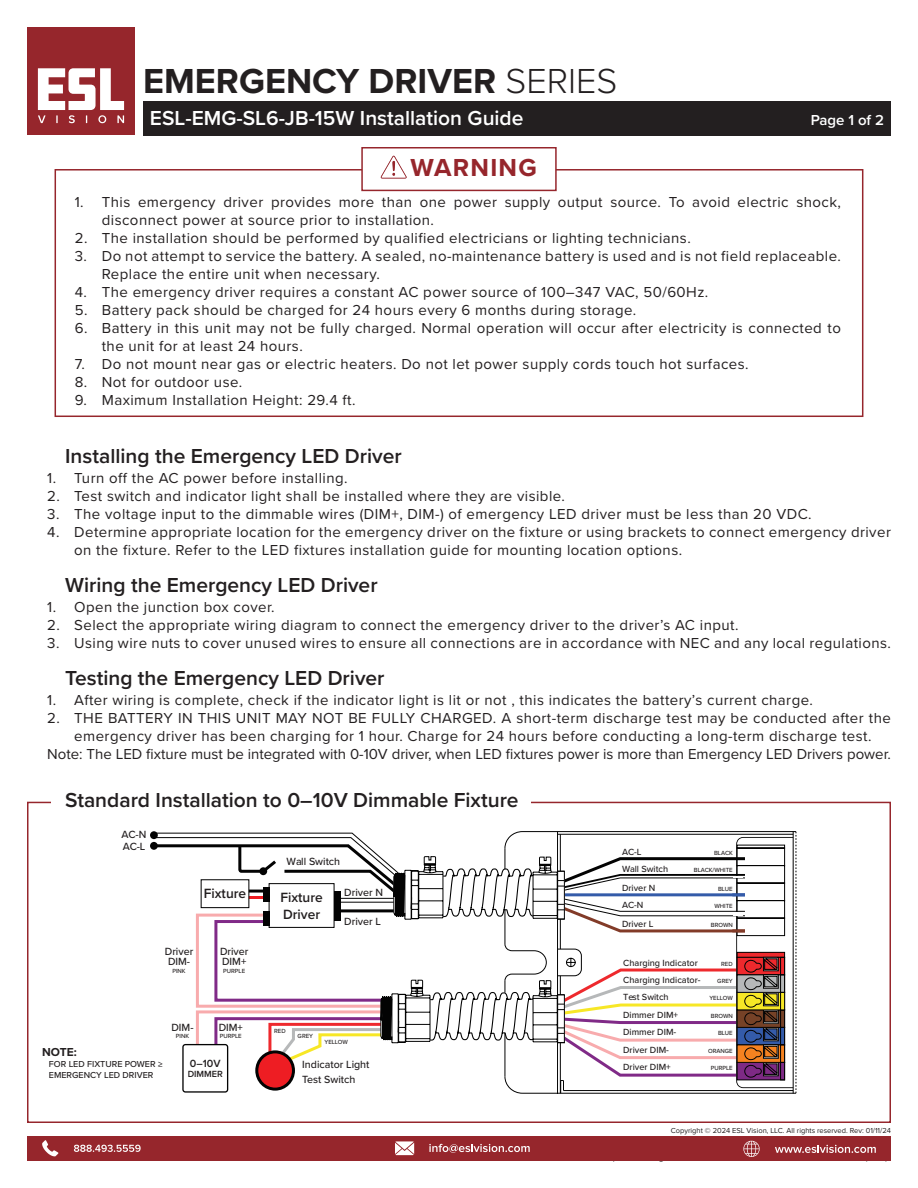
<style>
.page{position:relative;width:918px;height:1188px;background:#fff}
.page>*{position:absolute;margin:0;border:0;box-sizing:border-box;transform-origin:0 0}
.t1{font:700 36px "Proxima Nova";color:#231f20}
.subhead_color_12pt{font:700 25.5px "Proxima Nova";letter-spacing:.05em;color:#96262c}
.subhead_left_14pt{font:600 21px "Proxima Nova";color:#231f20}
.t2{font:600 21px "Proxima Nova";color:#fff}
.text-body_10pt{font:15px/18px "Proxima Nova";letter-spacing:.03em;color:#231f20}
.text-body_10pt-2{font:15px "Proxima Nova";color:#231f20}
.t3{font:600 15px "Proxima Nova";color:#fff}
.t4{font:600 13.95px/16.6px "Proxima Nova";color:#231f20}
.caption_8pt{font:700 12px "Proxima Nova";color:#231f20}
.t5{font:500 10.8px/10.8px "Proxima Nova";color:#231f20}
.t6{font:600 10.8px "Proxima Nova";color:#231f20}
.t7{font:500 9.3px/17.4px "Proxima Nova";color:#231f20}
.t8{font:600 9.3px "Proxima Nova";color:#231f20}
.caption_8pt-2{font:500 9px/10.8px "Proxima Nova";color:#231f20}
.t9{font:7.5px "Proxima Nova";color:#231f20}
.t10{font:500 6.15px "Proxima Nova";color:#231f20}
.s1{font-weight:300}
</style>
<div class="page">
<div style="left:55px;top:169px;width:808px;height:248px;border:2px solid #96262c"></div>
<div style="left:361px;top:147px;width:196px;height:44px;background:#fff;border:2px solid #96262c"></div>
<svg style="left:381px;top:156px;width:26px;height:23px"></svg>
<div style="left:27px;top:802px;width:864px;height:321px;border:2px solid #96262c"></div>
<div style="left:52px;top:790px;width:479px;height:25px;background:#fff"></div>
<svg style="left:151px;top:831px;width:646px;height:263px"></svg>
<div style="left:27px;top:1136px;width:864px;height:25px;background:#96262c"></div>
<div style="left:143px;top:101px;width:748px;height:35px;background:#231f20"></div>
<svg style="left:27px;top:27px;width:108px;height:108px"></svg>
<svg style="left:42px;top:1140px;width:16px;height:16px"></svg>
<svg style="left:74px;top:1145px;width:67px;height:7px"></svg>
<svg style="left:395px;top:1141px;width:19px;height:14px"></svg>
<svg style="left:429px;top:1144px;width:101px;height:9px"></svg>
<svg style="left:743px;top:1141px;width:17px;height:16px"></svg>
<svg style="left:775px;top:1145px;width:101px;height:8px"></svg>
<h1 class="t1" style="left:143px;top:54px;width:476px">EMERGENCY DRIVER <span class="s1">SERIES</span></h1>
<h3 class="t2" style="left:150px;top:103px;width:375px">ESL-EMG-SL6-JB-15W Installation Guide</h3>
<p class="t3" style="left:811px;top:109px;width:75px">Page 1 of 2</p>
<p class="subhead_color_12pt" style="left:411px;top:148px;width:128px">WARNING</p>
<p class="text-body_10pt" style="left:102px;top:193px;width:741px;text-indent:-27px">1. This emergency driver provides more than one power supply output source. To avoid electric shock, disconnect power at source prior to installation.</p>
<p class="text-body_10pt" style="left:75px;top:229px;width:618px">2. The installation should be performed by qualified electricians or lighting technicians.</p>
<p class="text-body_10pt" style="left:102px;top:247px;width:741px;text-indent:-27px">3. Do not attempt to service the battery. A sealed, no-maintenance battery is used and is not field replaceable.<br>Replace the entire unit when necessary.</p>
<p class="text-body_10pt" style="left:75px;top:283px;width:635px">4. The emergency driver requires a constant AC power source of 100–347 VAC, 50/60Hz.</p>
<p class="text-body_10pt" style="left:75px;top:301px;width:563px">5. Battery pack should be charged for 24 hours every 6 months during storage.</p>
<p class="text-body_10pt" style="left:102px;top:319px;width:741px;text-indent:-27px">6. Battery in this unit may not be fully charged. Normal operation will occur after electricity is connected to the unit for at least 24 hours.</p>
<p class="text-body_10pt" style="left:75px;top:355px;width:675px">7. Do not mount near gas or electric heaters. Do not let power supply cords touch hot surfaces.</p>
<p class="text-body_10pt" style="left:75px;top:373px;width:169px">8. Not for outdoor use.</p>
<p class="text-body_10pt" style="left:75px;top:391px;width:282px">9. Maximum Installation Height: 29.4 ft.</p>
<p class="subhead_left_14pt" style="left:65px;top:440px;width:338px">Installing the Emergency LED Driver</p>
<p class="text-body_10pt" style="left:47px;top:468px;width:302px">1. Turn off the AC power before installing.</p>
<p class="text-body_10pt" style="left:47px;top:486px;width:519px">2. Test switch and indicator light shall be installed where they are visible.</p>
<p class="text-body_10pt" style="left:47px;top:504px;width:766px">3. The voltage input to the dimmable wires (DIM+, DIM-) of emergency LED driver must be less than 20 VDC.</p>
<p class="text-body_10pt" style="left:74px;top:522px;width:818px;text-indent:-27px">4. Determine appropriate location for the emergency driver on the fixture or using brackets to connect emergency driver on the fixture. Refer to the LED fixtures installation guide for mounting location options.</p>
<p class="subhead_left_14pt" style="left:65px;top:569px;width:314px">Wiring the Emergency LED Driver</p>
<p class="text-body_10pt" style="left:47px;top:597px;width:229px">1. Open the junction box cover.</p>
<p class="text-body_10pt" style="left:47px;top:615px;width:693px">2. Select the appropriate wiring diagram to connect the emergency driver to the driver’s AC input.</p>
<p class="text-body_10pt" style="left:47px;top:633px;width:845px">3. Using wire nuts to cover unused wires to ensure all connections are in accordance with NEC and any local regulations.</p>
<p class="subhead_left_14pt" style="left:65px;top:662px;width:321px">Testing the Emergency LED Driver</p>
<p class="text-body_10pt" style="left:47px;top:690px;width:767px">1. After wiring is complete, check if the indicator light is lit or not , this indicates the battery’s current charge.</p>
<p class="text-body_10pt" style="left:47px;top:708px;width:845px;text-align:center">2. THE BATTERY IN THIS UNIT MAY NOT BE FULLY CHARGED. A short-term discharge test may be conducted after the emergency driver has been charging for 1 hour. Charge for 24 hours before conducting a long-term discharge test.</p>
<p class="text-body_10pt-2" style="left:47px;top:743px;width:845px">Note: The LED fixture must be integrated with 0-10V driver, when LED fixtures power is more than Emergency LED Drivers power.</p>
<p class="subhead_left_14pt" style="left:65px;top:784px;width:455px">Standard Installation to 0–10V Dimmable Fixture</p>
<p class="t5" style="left:122px;top:828px;width:26px;line-height:12px">AC-N<br>AC-L</p>
<p class="t4" style="left:204px;top:885px;width:44px">Fixture</p>
<p class="t5" style="left:165px;top:945px;width:30px">Driver<br>DIM-</p>
<p class="t5" style="left:220px;top:945px;width:30px">Driver<br>DIM+</p>
<p class="t10" style="left:172px;top:966px;width:15px">PINK</p>
<p class="t10" style="left:223px;top:966px;width:23px">PURPLE</p>
<p class="t5" style="left:287px;top:855px;width:55px">Wall Switch</p>
<p class="t4" style="left:280px;top:889px;width:44px">Fixture<br>Driver</p>
<p class="t5" style="left:344px;top:886px;width:40px">Driver N</p>
<p class="t5" style="left:344px;top:916px;width:38px">Driver L</p>
<p class="caption_8pt" style="left:42px;top:1043px;width:36px">NOTE:</p>
<p class="caption_8pt-2" style="left:49px;top:1058px;width:115px">FOR LED FIXTURE POWER ≥<br>EMERGENCY LED DRIVER</p>
<p class="t5" style="left:171px;top:1022px;width:24px">DIM-</p>
<p class="t5" style="left:219px;top:1022px;width:26px">DIM+</p>
<p class="t6" style="left:190px;top:1055px;width:32px">0–10V</p>
<p class="t8" style="left:188px;top:1067px;width:37px">DIMMER</p>
<p class="t5" style="left:302px;top:1056px;width:69px;line-height:14.9px">Indicator Light<br>Test Switch</p>
<p class="t10" style="left:274px;top:1026px;width:13px">RED</p>
<p class="t10" style="left:176px;top:1031px;width:15px">PINK</p>
<p class="t10" style="left:220px;top:1031px;width:23px">PURPLE</p>
<p class="t10" style="left:298px;top:1032px;width:17px">GREY</p>
<p class="t10" style="left:325px;top:1037px;width:25px">YELLOW</p>
<p class="t7" style="left:622px;top:843px;width:21px">AC-L</p>
<p class="t7" style="left:622px;top:879px;width:35px">Driver N<br>AC-N</p>
<p class="t7" style="left:622px;top:915px;width:33px">Driver L</p>
<p class="t7" style="left:622px;top:860px;width:48px">Wall Switch</p>
<p class="t10" style="left:714px;top:848px;width:20px">BLACK</p>
<p class="t10" style="left:718px;top:884px;width:16px">BLUE</p>
<p class="t10" style="left:714px;top:901px;width:20px">WHITE</p>
<p class="t10" style="left:711px;top:920px;width:23px">BROWN</p>
<p class="t10" style="left:694px;top:865px;width:40px">BLACK/WHITE</p>
<p class="t7" style="left:623px;top:954px;width:79px">Charging Indicator<br>Charging Indicator-<br>Test Switch<br>Dimmer DIM+<br>Dimmer DIM-<br>Driver DIM-<br>Driver DIM+</p>
<p class="t10" style="left:721px;top:959px;width:13px">RED</p>
<p class="t10" style="left:717px;top:976px;width:17px">GREY</p>
<p class="t10" style="left:709px;top:994px;width:25px">YELLOW</p>
<p class="t10" style="left:711px;top:1011px;width:23px">BROWN</p>
<p class="t10" style="left:718px;top:1029px;width:16px">BLUE</p>
<p class="t10" style="left:708px;top:1046px;width:26px">ORANGE</p>
<p class="t10" style="left:711px;top:1064px;width:23px">PURPLE</p>
<p class="t9" style="left:671px;top:1125px;width:222px">Copyright © 2024 ESL Vision, LLC. All rights reserved. Rev: 01/11/24</p>
</div>
